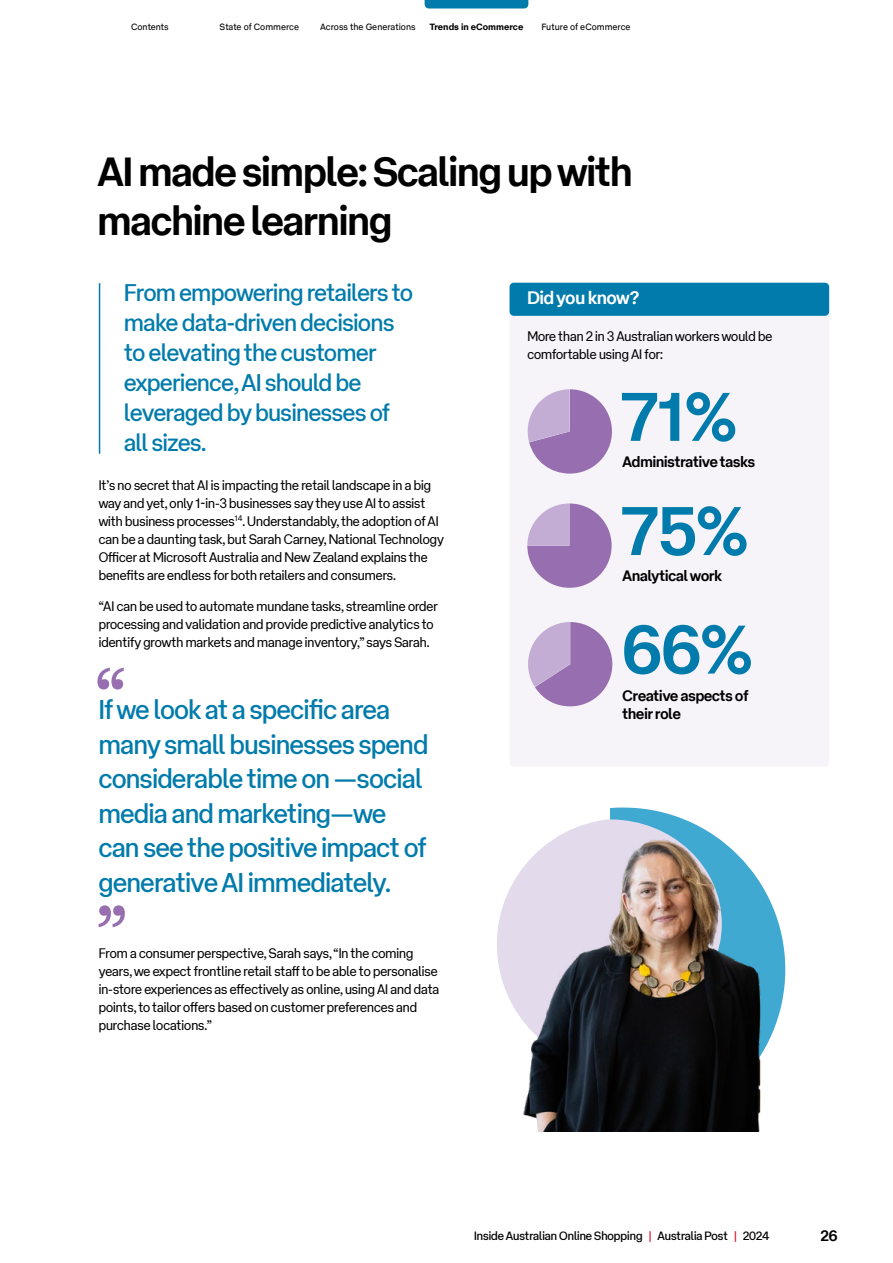
<style>
.page{position:relative;width:893px;height:1263px;background:#fff}
.page>*{position:absolute;margin:0;border:0;box-sizing:border-box;transform-origin:0 0}
.t1{font:75px "AP Type Pro Display";color:#976fb0}
.t2{font:700 67.5px "AP Type Pro Display";color:#007bab}
.Heading_1{font:700 40.5px/48.6px "AP Type Pro Display";letter-spacing:-.01em;color:#000}
.Pullout_Cyan{font:27px/34.5px "AP Type Pro Display";letter-spacing:-.01em;color:#007bab}
.Intro_Cyan{font:24px/30px "AP Type Pro Display";letter-spacing:-.01em;color:#007bab}
.Heading_L3_Cyan{font:700 18px "AP Type Pro Display";color:#fff}
.t3{font:700 15px/18px "AP Type Pro Display";color:#000}
.Body_copy{font:300 13.5px/18px "AP Type Pro Display";color:#000}
.t4{font:12px "AP Type Pro Display";color:#000}
.t5{font:9px "AP Type Pro Text";color:#000}
.t6{font:700 9px "AP Type Pro Text";color:#000}
.s1{color:#da1a32}
</style>
<div class="page">
<div style="left:510px;top:283px;width:319px;height:483px;background:#f6f3f9;border-radius:4px"></div>
<div style="left:510px;top:283px;width:319px;height:33px;background:#007bab;border-radius:4px"></div>
<div style="left:497px;top:818px;width:252px;height:252px;background:#e3daec;border-radius:50%"></div>
<svg style="left:610px;top:807px;width:94px;height:22px;fill:#40a9d2"></svg>
<img style="left:512px;top:829px;width:274px;height:302px">
<hr style="left:99px;top:283px;width:1px;height:171px;background:#007bab">
<svg style="left:527px;top:389px;width:85px;height:85px"></svg>
<svg style="left:527px;top:503px;width:85px;height:85px"></svg>
<svg style="left:528px;top:622px;width:84px;height:84px"></svg>
<svg style="left:425px;top:0;width:103px;height:9px"></svg>
<p class="t5" style="left:131px;top:20px;width:39px">Contents</p>
<p class="t5" style="left:220px;top:20px;width:81px">State of Commerce</p>
<p class="t5" style="left:320px;top:20px;width:97px">Across the Generations</p>
<p class="t6" style="left:430px;top:20px;width:95px">Trends in eCommerce</p>
<p class="t5" style="left:541px;top:20px;width:91px">Future of eCommerce</p>
<p class="Heading_1" style="left:98px;top:144px;width:536px">AI made simple: Scaling up with machine learning</p>
<p class="Intro_Cyan" style="left:124px;top:275px;width:290px">From empowering retailers to make data-driven decisions to elevating the customer experience, AI should be leveraged by businesses of all sizes.</p>
<p class="Body_copy" style="left:99px;top:475px;width:347px">It’s no secret that AI is impacting the retail landscape in a big way and yet, only 1-in-3 businesses say they use AI to assist with business processes<sup>14</sup>. Understandably, the adoption of AI can be a daunting task, but Sarah Carney, National Technology Officer at Microsoft Australia and New Zealand explains the benefits are endless for both retailers and consumers.</p>
<p class="Body_copy" style="left:99px;top:595px;width:341px">“AI can be used to automate mundane tasks, streamline order processing and validation and provide predictive analytics to identify growth markets and manage inventory,” says Sarah.</p>
<p class="t1" style="left:96px;top:633px;width:32px">“</p>
<p class="Pullout_Cyan" style="left:99px;top:690px;width:331px">If we look at a specific area many small businesses spend considerable time on —social media and marketing—we can see the positive impact of generative AI immediately.</p>
<p class="t1" style="left:127px;top:962px;width:32px;rotate:-180deg">“</p>
<p class="Body_copy" style="left:99px;top:942px;width:342px">From a consumer perspective, Sarah says, “In the coming years, we expect frontline retail staff to be able to personalise in-store experiences as effectively as online, using AI and data points, to tailor offers based on customer preferences and purchase locations.”</p>
<p class="Heading_L3_Cyan" style="left:527px;top:283px;width:113px">Did you know?</p>
<p class="Body_copy" style="left:527px;top:326px;width:247px">More than 2 in 3 Australian workers would be comfortable using AI for:</p>
<p class="t2" style="left:622px;top:361px;width:116px">71%</p>
<p class="t3" style="left:622px;top:451px;width:134px">Administrative tasks</p>
<p class="t2" style="left:622px;top:475px;width:127px">75%</p>
<p class="t3" style="left:622px;top:565px;width:101px">Analytical work</p>
<p class="t2" style="left:623px;top:593px;width:131px">66%</p>
<p class="t3" style="left:622px;top:685px;width:127px">Creative aspects of their role</p>
<p class="t4" style="left:474px;top:1226px;width:297px">Inside Australian Online Shopping <span class="s1">|</span> Australia Post <span class="s1">|</span> 2024</p>
<p class="t3" style="left:821px;top:1225px;width:18px">26</p>
</div>
